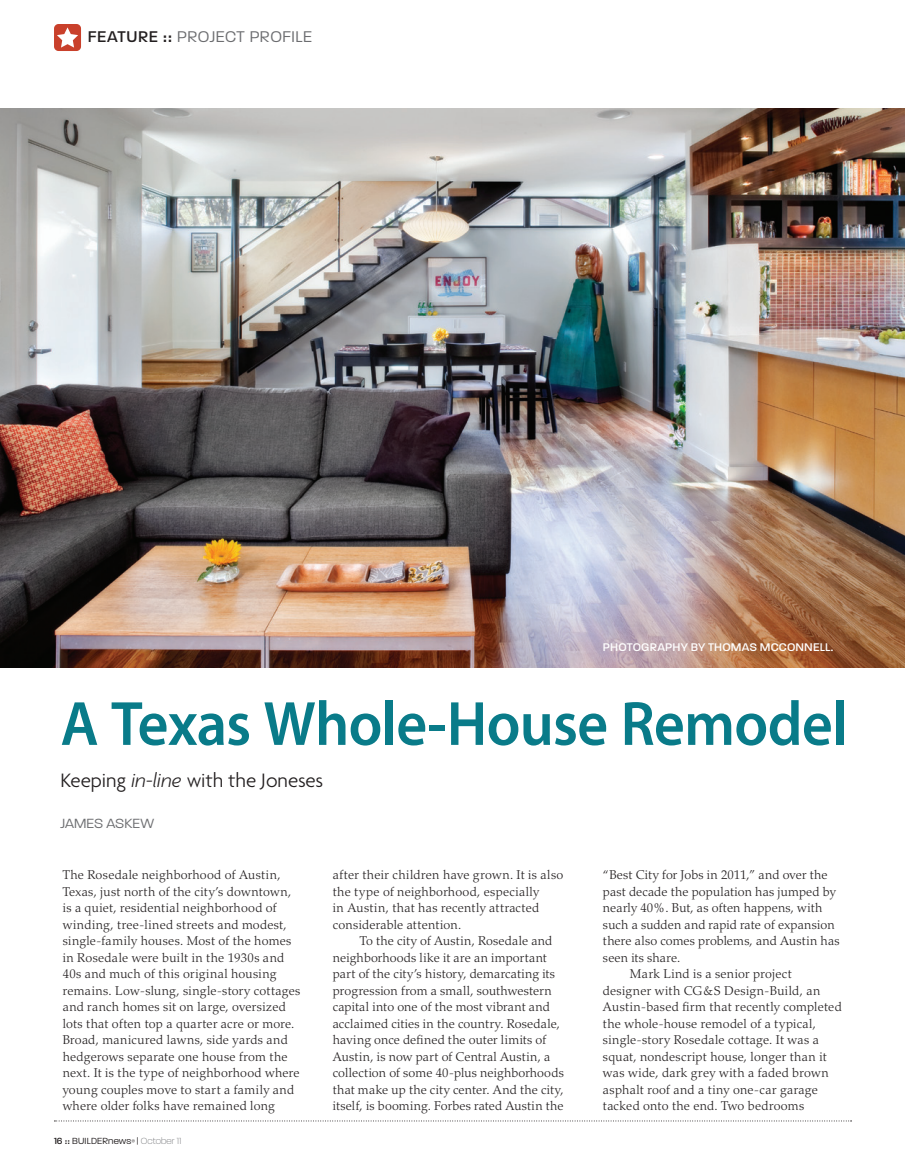
<style>
.page{position:relative;width:905px;height:1175px;background:#fff}
.page>*{position:absolute;margin:0;border:0;box-sizing:border-box;transform-origin:0 0}
.Hed{font:600 63px "Myriad Pro";letter-spacing:-.015em;color:#097b89;scale:.95 1}
.Dek{font:300 21px "Agenda";letter-spacing:-.005em;color:#231f20}
.Heading_4{font:300 21px "Paralucent";letter-spacing:.02em;color:#6c6d70}
.Byline{font:300 18px "Paralucent";color:#6c6d70}
.Byline-2{font:500 15px "Paralucent";letter-spacing:.01em;color:#fff}
.Body_Copy_-_Palatino{font:300 12.75px/16.5px "Palatino";letter-spacing:.015em;color:#231f20}
.t1{font:300 12px "Paralucent";letter-spacing:.01em;color:#231f20}
.t2{font:200 12px "Paralucent";letter-spacing:.015em;color:#787a7d}
.t3{font:300 4.35px "Paralucent";color:#231f20}
.s1{font-weight:500;color:#231f20}
.s2{font-family:"Alternate Gothic No 2 BT";font-weight:400;color:#231f20}
.s3{font-style:italic}
.s4{font-weight:500}
.s5{font-family:"Alternate Gothic No 2 BT";font-weight:400}
.s6{font-weight:300;color:#231f20}
</style>
<div class="page">
<img style="left:0;top:108px;width:904px;height:559px">
<div style="left:54px;top:24px;width:27px;height:27px;background:#c9402b;border-radius:5px"></div>
<svg style="left:57px;top:27px;width:21px;height:21px"></svg>
<svg style="left:54px;top:1120px;width:797px;height:1px"></svg>
<p class="Heading_4" style="left:88px;top:25px;width:226px"><span class="s1">FEATURE</span> <span class="s2">::</span> PROJECT PROFILE</p>
<p class="Byline-2" style="left:603px;top:639px;width:232px">PHOTOGRAPHY BY THOMAS MCCONNELL.</p>
<p class="Hed" style="left:60px;top:683px;width:830px">A Texas Whole-House Remodel</p>
<p class="Dek" style="left:60px;top:768px;width:264px">Keeping <span class="s3">in-line</span> with the Joneses</p>
<p class="Byline" style="left:60px;top:813px;width:95px">JAMES ASKEW</p>
<p class="Body_Copy_-_Palatino" style="left:63px;top:867px;width:239px">The Rosedale neighborhood of Austin, Texas, just north of the city’s downtown, is a quiet, residential neighborhood of winding, tree-lined streets and modest, single-family houses. Most of the homes in Rosedale were built in the 1930s and 40s and much of this original housing remains. Low-slung, single-story cottages and ranch homes sit on large, oversized lots that often top a quarter acre or more.<br>Broad, manicured lawns, side yards and hedgerows separate one house from the next. It is the type of neighborhood where young couples move to start a family and where older folks have remained long</p>
<p class="Body_Copy_-_Palatino" style="left:333px;top:867px;width:232px">after their children have grown. It is also the type of neighborhood, especially<br>in Austin, that has recently attracted considerable attention.</p>
<p class="Body_Copy_-_Palatino" style="left:333px;top:933px;width:232px;text-indent:27px">To the city of Austin, Rosedale and neighborhoods like it are an important part of the city’s history, demarcating its progression from a small, southwestern capital into one of the most vibrant and acclaimed cities in the country. Rosedale, having once defined the outer limits of Austin, is now part of Central Austin, a collection of some 40-plus neighborhoods that make up the city center. And the city, itself, is booming. Forbes rated Austin the</p>
<p class="t1" style="left:54px;top:1134px;width:79px"><span class="s4">16</span> <span class="s5">::</span> BUILDERnews</p>
<p class="t3" style="left:132px;top:1138px;width:5px">®</p>
<p class="t2" style="left:137px;top:1134px;width:46px"><span class="s6">|</span> October 11</p>
<p class="Body_Copy_-_Palatino" style="left:603px;top:867px;width:238px">“Best City for Jobs in 2011,” and over the past decade the population has jumped by nearly 40%. But, as often happens, with such a sudden and rapid rate of expansion there also comes problems, and Austin has seen its share.</p>
<p class="Body_Copy_-_Palatino" style="left:603px;top:966px;width:240px;text-indent:27px">Mark Lind is a senior project designer with CG&amp;S Design-Build, an Austin-based firm that recently completed the whole-house remodel of a typical, single-story Rosedale cottage. It was a squat, nondescript house, longer than it was wide, dark grey with a faded brown asphalt roof and a tiny one-car garage tacked onto the end. Two bedrooms</p>
</div>
